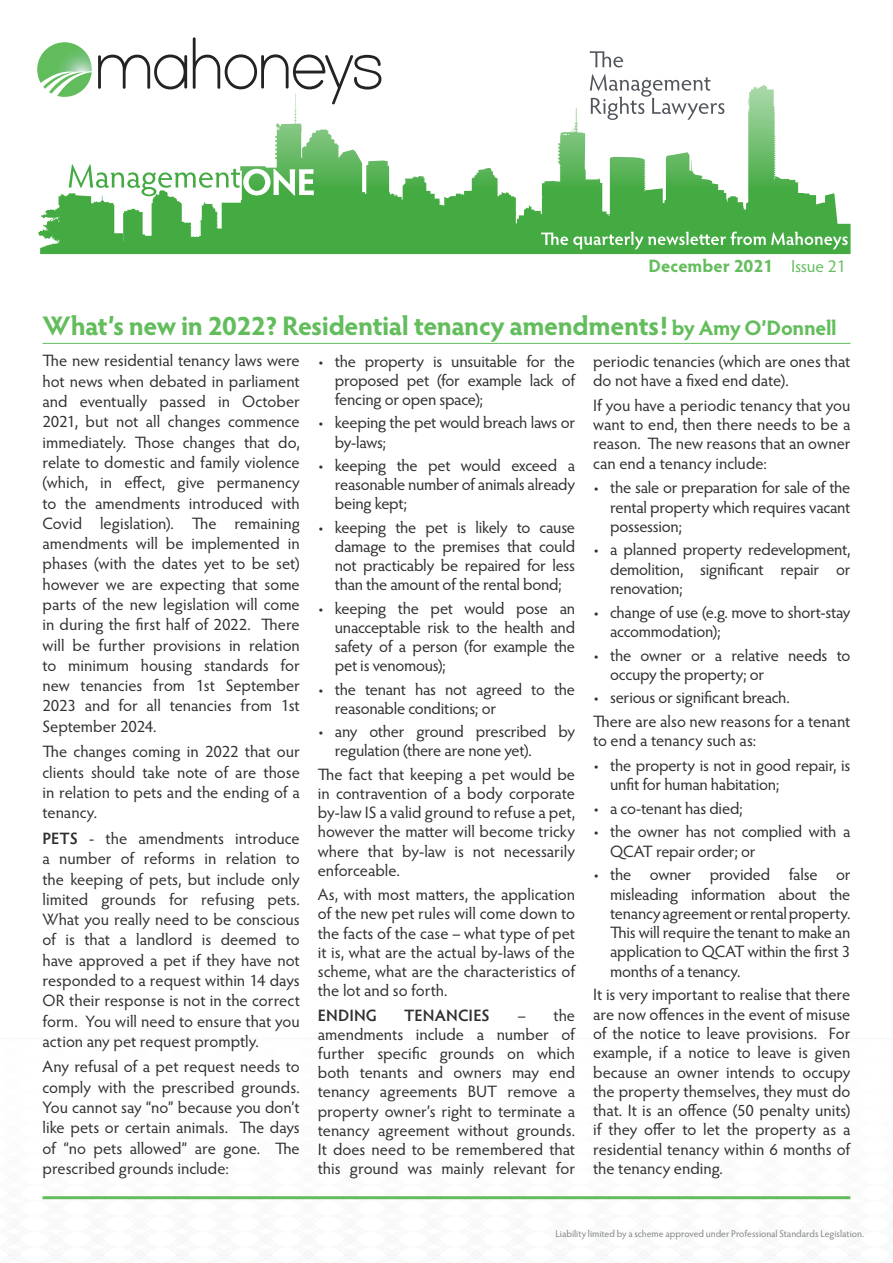
<style>
.page{position:relative;width:893px;height:1263px;background:#fff}
.page>*{position:absolute;margin:0;border:0;box-sizing:border-box;transform-origin:0 0}
.t1{font:700 27px "Hypatia Sans Pro";letter-spacing:-.015em;color:#63bd5c}
.t2{font:700 18px "Hypatia Sans Pro";color:#63bd5c}
.t3{font:16.5px/20.2px "Hypatia Sans Pro";letter-spacing:-.01em;color:#312f30;text-align:justify}
.t4{font:600 16.5px "Hypatia Sans Pro";letter-spacing:.01em;color:#312f30}
.t5{font:9.75px "Hypatia Sans Pro";color:#808285}
.s1{font-weight:400;font-size:17.25px}
.s2{font-size:21px}
.s3{font-weight:600}
</style>
<div class="page">
<svg style="left:37px;top:42px;width:55px;height:42px"></svg>
<svg style="left:98px;top:55px;width:89px;height:29px"></svg>
<svg style="left:193px;top:37px;width:188px;height:47px"></svg>
<svg style="left:38px;top:84px;width:813px;height:170px"></svg>
<svg style="left:69px;top:164px;width:245px;height:32px"></svg>
<svg style="left:541px;top:232px;width:307px;height:17px;background:#71be6f"></svg>
<svg style="left:590px;top:74px;width:134px;height:46px"></svg>
<svg style="left:590px;top:51px;width:33px;height:16px"></svg>
<svg style="left:42px;top:1196px;width:809px;height:4px"></svg>
<hr style="left:43px;top:1196px;width:807px;height:3px;background:#63bd5c">
<hr style="left:43px;top:343px;width:807px;height:1px;background:#63bd5c">
<p class="t2" style="left:649px;top:253px;width:199px">December 2021 <span class="s1">Issue 21</span></p>
<h1 class="t1" style="left:43px;top:306px;width:796px">What’s new in 2022? Residential tenancy amendments! <span class="s2">by Amy O’Donnell</span></h1>
<p class="t3" style="left:43px;top:350px;width:259px">The new residential tenancy laws were hot news when debated in parliament and eventually passed in October 2021, but not all changes commence immediately. Those changes that do, relate to domestic and family violence (which, in effect, give permanency to the amendments introduced with Covid legislation). The remaining amendments will be implemented in phases (with the dates yet to be set) however we are expecting that some parts of the new legislation will come in during the first half of 2022. There will be further provisions in relation to minimum housing standards for new tenancies from 1st September 2023 and for all tenancies from 1st September 2024.</p>
<p class="t3" style="left:43px;top:741px;width:259px">The changes coming in 2022 that our clients should take note of are those in relation to pets and the ending of a tenancy.</p>
<p class="t3" style="left:43px;top:828px;width:259px"><span class="s3">PETS</span> - the amendments introduce a number of reforms in relation to the keeping of pets, but include only limited grounds for refusing pets.<br>What you really need to be conscious of is that a landlord is deemed to have approved a pet if they have not responded to a request within 14 days OR their response is not in the correct form. You will need to ensure that you action any pet request promptly.</p>
<p class="t3" style="left:43px;top:1056px;width:259px">Any refusal of a pet request needs to comply with the prescribed grounds.<br>You cannot say “no” because you don’t like pets or certain animals. The days of “no pets allowed” are gone. The prescribed grounds include:</p>
<p class="t3" style="left:335px;top:351px;width:242px;line-height:19.2px;text-indent:-17px">• the property is unsuitable for the proposed pet (for example lack of fencing or open space);</p>
<p class="t3" style="left:335px;top:413px;width:242px;line-height:19.2px;text-indent:-17px">• keeping the pet would breach laws or by-laws;</p>
<p class="t3" style="left:335px;top:455px;width:242px;line-height:19.2px;text-indent:-17px">• keeping the pet would exceed a reasonable number of animals already being kept;</p>
<p class="t3" style="left:335px;top:517px;width:242px;line-height:19.2px;text-indent:-17px">• keeping the pet is likely to cause damage to the premises that could not practicably be repaired for less than the amount of the rental bond;</p>
<p class="t3" style="left:335px;top:598px;width:242px;line-height:19.2px;text-indent:-17px">• keeping the pet would pose an unacceptable risk to the health and safety of a person (for example the pet is venomous);</p>
<p class="t3" style="left:335px;top:679px;width:242px;line-height:19.2px;text-indent:-17px">• the tenant has not agreed to the reasonable conditions; or</p>
<p class="t3" style="left:335px;top:721px;width:242px;line-height:19.2px;text-indent:-17px">• any other ground prescribed by regulation (there are none yet).</p>
<p class="t3" style="left:318px;top:764px;width:259px;line-height:19.2px">The fact that keeping a pet would be in contravention of a body corporate by-law IS a valid ground to refuse a pet, however the matter will become tricky where that by-law is not necessarily enforceable.</p>
<p class="t3" style="left:318px;top:884px;width:259px;line-height:19.2px">As, with most matters, the application of the new pet rules will come down to the facts of the case – what type of pet it is, what are the actual by-laws of the scheme, what are the characteristics of the lot and so forth.</p>
<p class="t4" style="left:318px;top:1003px;width:61px">ENDING</p>
<p class="t4" style="left:404px;top:1003px;width:87px">TENANCIES</p>
<p class="t3" style="left:593px;top:351px;width:259px;line-height:19.4px">periodic tenancies (which are ones that do not have a fixed end date).</p>
<p class="t3" style="left:593px;top:395px;width:259px;line-height:19.4px">If you have a periodic tenancy that you want to end, then there needs to be a reason. The new reasons that an owner can end a tenancy include:</p>
<p class="t3" style="left:610px;top:477px;width:242px;line-height:19.4px;text-indent:-17px">• the sale or preparation for sale of the rental property which requires vacant possession;</p>
<p class="t3" style="left:610px;top:540px;width:242px;line-height:19.4px;text-indent:-17px">• a planned property redevelopment, demolition, significant repair or renovation;</p>
<p class="t3" style="left:610px;top:602px;width:242px;line-height:19.4px;text-indent:-17px">• change of use (e.g. move to short-stay accommodation);</p>
<p class="t3" style="left:610px;top:645px;width:242px;line-height:19.4px;text-indent:-17px">• the owner or a relative needs to occupy the property; or</p>
<p class="t3" style="left:593px;top:685px;width:259px;line-height:23.5px">• serious or significant breach.<br>There are also new reasons for a tenant</p>
<p class="t3" style="left:593px;top:730px;width:165px">to end a tenancy such as:</p>
<p class="t3" style="left:610px;top:755px;width:242px;line-height:19.4px;text-indent:-17px">• the property is not in good repair, is unfit for human habitation;</p>
<p class="t3" style="left:593px;top:797px;width:151px">• a co-tenant has died;</p>
<p class="t3" style="left:610px;top:821px;width:242px;line-height:19.4px;text-indent:-17px">• the owner has not complied with a<br>QCAT repair order; or</p>
<p class="t3" style="left:610px;top:864px;width:242px;line-height:19.4px;text-indent:-17px">• the owner provided false or misleading information about the tenancy agreement or rental property.<br>This will require the tenant to make an application to QCAT within the first 3 months of a tenancy.</p>
<p class="t3" style="left:593px;top:984px;width:259px;line-height:19.4px">It is very important to realise that there are now offences in the event of misuse of the notice to leave provisions. For example, if a notice to leave is given because an owner intends to occupy the property themselves, they must do that. It is an offence (50 penalty units) if they offer to let the property as a residential tenancy within 6 months of the tenancy ending.</p>
<p class="t3" style="left:318px;top:1005px;width:259px;line-height:19.2px;text-indent:200px">– the amendments include a number of further specific grounds on which both tenants and owners may end tenancy agreements BUT remove a property owner’s right to terminate a tenancy agreement without grounds.<br>It does need to be remembered that this ground was mainly relevant for</p>
<p class="t5" style="left:555px;top:1227px;width:310px">Liability limited by a scheme approved under Professional Standards Legislation.</p>
</div>
